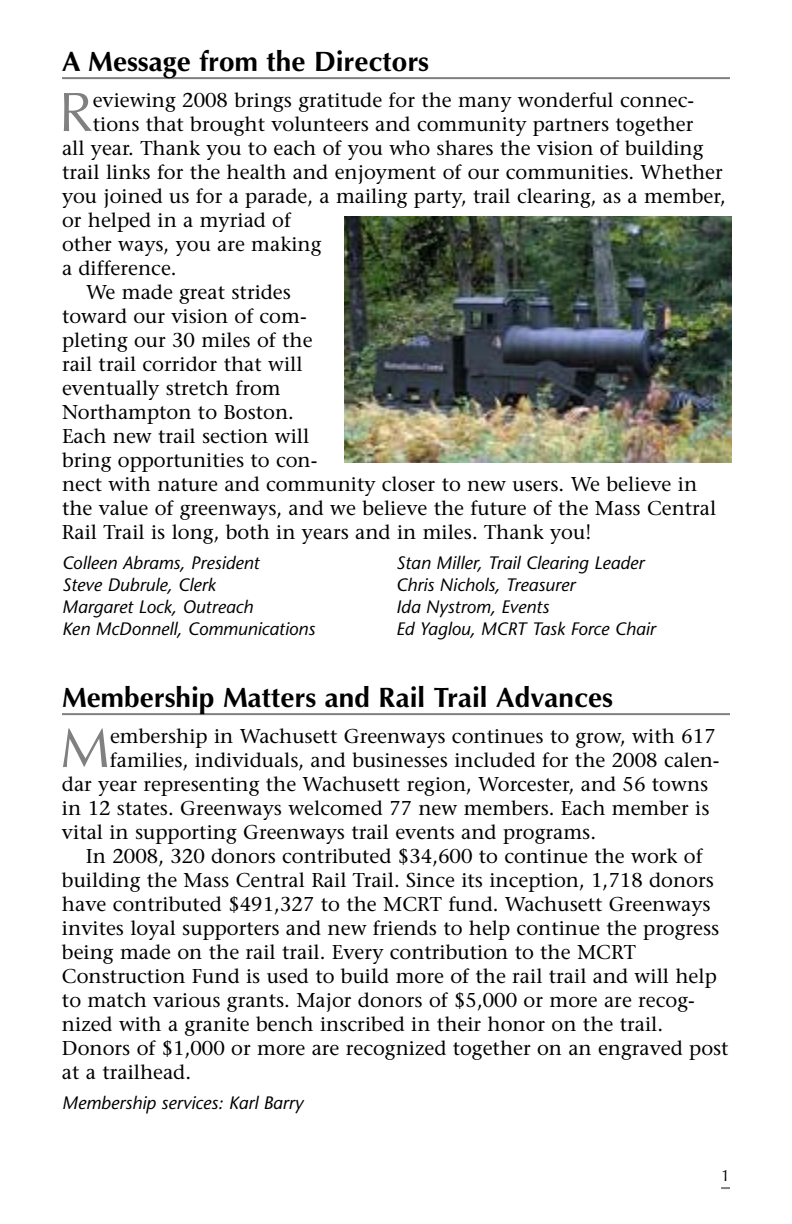
<style>
.page{position:relative;width:792px;height:1224px;background:#fff}
.page>*{position:absolute;margin:0;border:0;box-sizing:border-box;transform-origin:0 0}
.t1{font:55.8px "Optima";color:#808080}
.t2{font:700 28px "Optima";color:#000}
.t3{font:20px "Stone Serif";color:#000}
.t4{font:italic 18px "Stone Sans";color:#000}
.t5{font:16px "Optima";color:#000}
</style>
<div class="page">
<svg style="left:721px;top:1187px;width:9px;height:2px"></svg>
<hr style="left:62px;top:77px;width:668px;height:2px;background:#808080">
<hr style="left:62px;top:713px;width:668px;height:2px;background:#808080">
<img style="left:344px;top:217px;width:388px;height:246px">
<p class="t2" style="left:62px;top:45px;width:369px">A Message from the Directors</p>
<p class="t1" style="left:59px;top:79px;width:36px">R</p>
<p class="t3" style="left:93px;top:92px;width:603px">eviewing 2008 brings gratitude for the many wonderful connec-</p>
<p class="t3" style="left:93px;top:116px;width:602px">tions that brought volunteers and community partners together</p>
<p class="t3" style="left:62px;top:140px;width:643px">all year. Thank you to each of you who shares the vision of building</p>
<p class="t3" style="left:62px;top:164px;width:662px">trail links for the health and enjoyment of our communities. Whether</p>
<p class="t3" style="left:62px;top:188px;width:665px">you joined us for a parade, a mailing party, trail clearing, as a member,</p>
<p class="t3" style="left:62px;top:212px;width:231px">or helped in a myriad of</p>
<p class="t3" style="left:62px;top:236px;width:261px">other ways, you are making</p>
<p class="t3" style="left:62px;top:260px;width:116px">a difference.</p>
<p class="t3" style="left:86px;top:284px;width:207px">We made great strides</p>
<p class="t3" style="left:62px;top:308px;width:246px">toward our vision of com-</p>
<p class="t3" style="left:62px;top:332px;width:252px">pleting our 30 miles of the</p>
<p class="t3" style="left:62px;top:356px;width:242px">rail trail corridor that will</p>
<p class="t3" style="left:62px;top:380px;width:220px">eventually stretch from</p>
<p class="t3" style="left:62px;top:404px;width:233px">Northampton to Boston.</p>
<p class="t3" style="left:62px;top:428px;width:249px">Each new trail section will</p>
<p class="t3" style="left:62px;top:452px;width:257px">bring opportunities to con-</p>
<p class="t3" style="left:62px;top:476px;width:637px">nect with nature and community closer to new users. We believe in</p>
<p class="t3" style="left:62px;top:500px;width:656px">the value of greenways, and we believe the future of the Mass Central</p>
<p class="t3" style="left:62px;top:524px;width:531px">Rail Trail is long, both in years and in miles. Thank you!</p>
<p class="t4" style="left:62px;top:556px;width:199px">Colleen Abrams, President</p>
<p class="t4" style="left:396px;top:556px;width:250px">Stan Miller, Trail Clearing Leader</p>
<p class="t4" style="left:62px;top:578px;width:155px">Steve Dubrule, Clerk</p>
<p class="t4" style="left:396px;top:578px;width:181px">Chris Nichols, Treasurer</p>
<p class="t4" style="left:62px;top:600px;width:193px">Margaret Lock, Outreach</p>
<p class="t4" style="left:396px;top:600px;width:155px">Ida Nystrom, Events</p>
<p class="t4" style="left:62px;top:622px;width:255px">Ken McDonnell, Communications</p>
<p class="t4" style="left:396px;top:622px;width:261px">Ed Yaglou, MCRT Task Force Chair</p>
<p class="t2" style="left:62px;top:681px;width:553px">Membership Matters and Rail Trail Advances</p>
<p class="t1" style="left:60px;top:715px;width:51px">M</p>
<p class="t3" style="left:110px;top:728px;width:607px">embership in Wachusett Greenways continues to grow, with 617</p>
<p class="t3" style="left:110px;top:752px;width:611px">families, individuals, and businesses included for the 2008 calen-</p>
<p class="t3" style="left:62px;top:776px;width:648px">dar year representing the Wachusett region, Worcester, and 56 towns</p>
<p class="t3" style="left:62px;top:800px;width:649px">in 12 states. Greenways welcomed 77 new members. Each member is</p>
<p class="t3" style="left:62px;top:824px;width:536px">vital in supporting Greenways trail events and programs.</p>
<p class="t3" style="left:86px;top:848px;width:618px">In 2008, 320 donors contributed $34,600 to continue the work of</p>
<p class="t3" style="left:62px;top:872px;width:653px">building the Mass Central Rail Trail. Since its inception, 1,718 donors</p>
<p class="t3" style="left:62px;top:896px;width:650px">have contributed $491,327 to the MCRT fund. Wachusett Greenways</p>
<p class="t3" style="left:62px;top:920px;width:659px">invites loyal supporters and new friends to help continue the progress</p>
<p class="t3" style="left:62px;top:944px;width:575px">being made on the rail trail. Every contribution to the MCRT</p>
<p class="t3" style="left:62px;top:968px;width:656px">Construction Fund is used to build more of the rail trail and will help</p>
<p class="t3" style="left:62px;top:992px;width:634px">to match various grants. Major donors of $5,000 or more are recog-</p>
<p class="t3" style="left:62px;top:1016px;width:603px">nized with a granite bench inscribed in their honor on the trail.</p>
<p class="t3" style="left:62px;top:1040px;width:668px">Donors of $1,000 or more are recognized together on an engraved post</p>
<p class="t3" style="left:62px;top:1064px;width:131px">at a trailhead.</p>
<p class="t4" style="left:62px;top:1096px;width:243px">Membership services: Karl Barry</p>
<p class="t5" style="left:721px;top:1166px;width:10px">1</p>
</div>
